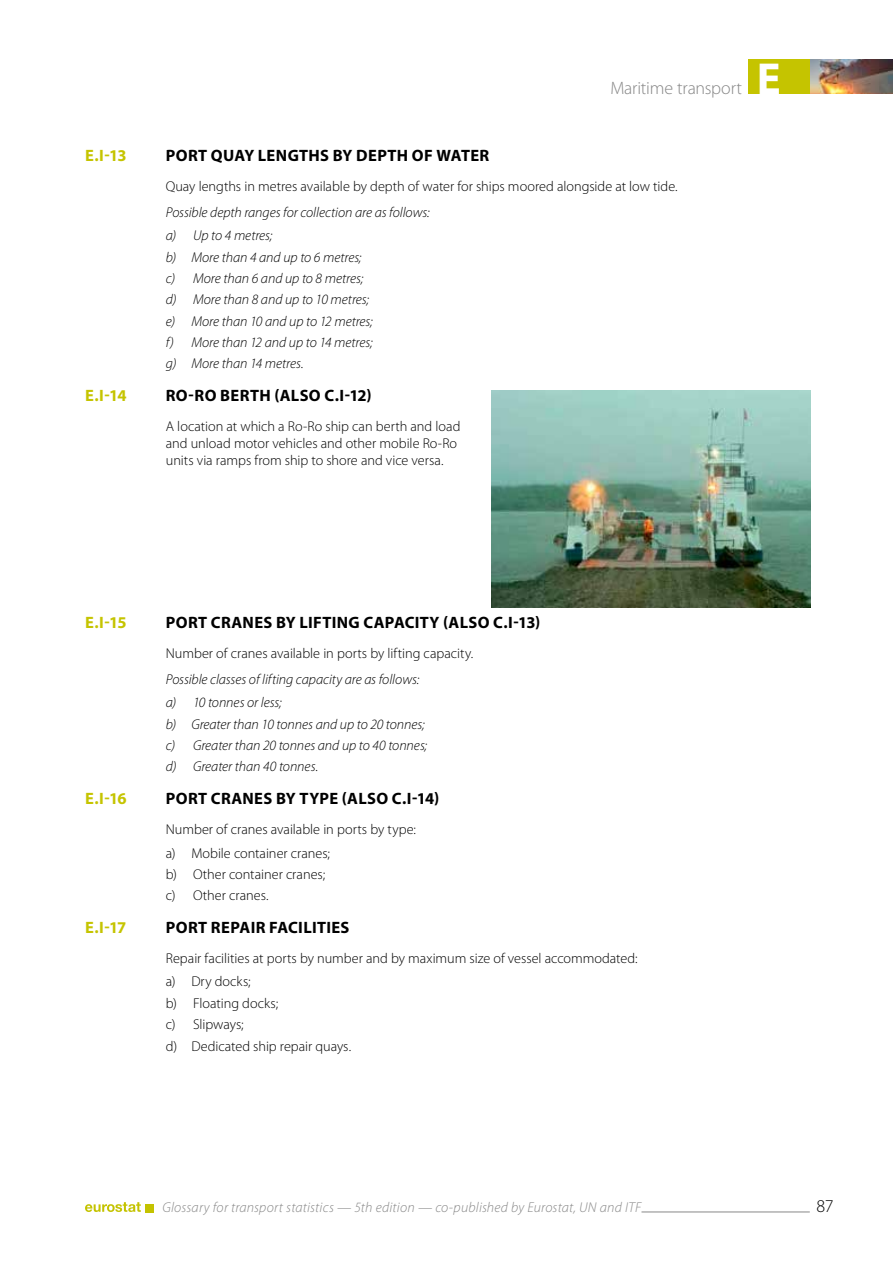
<style>
.page{position:relative;width:893px;height:1263px;background:#fff}
.page>*{position:absolute;margin:0;border:0;box-sizing:border-box;transform-origin:0 0}
.t1{font:700 45px "Myriad Pro";color:#fff}
.t2{font:300 18px "Myriad Pro";letter-spacing:-.01em;color:#878787}
.t3{font:300 18px "Myriad Pro";color:#000}
.t4{font:700 16.5px "Myriad Pro";letter-spacing:.02em;color:#000}
.t5{font:700 16.5px "Myriad Pro";letter-spacing:-.06em;color:#c5c400}
.t6{font:300 14.25px/21.3px "Myriad Pro";color:#000}
.t7{font:italic 300 14.25px/21.3px "Myriad Pro";letter-spacing:-.005em;color:#000}
.t8{font:italic 300 14.25px "Myriad Pro";letter-spacing:.015em;color:#878787}
</style>
<div class="page">
<div style="left:748px;top:60px;width:62px;height:34px;background:#c5c400"></div>
<img style="left:810px;top:60px;width:83px;height:34px">
<hr style="left:641px;top:1211px;width:169px;height:1px;background:#878787">
<svg style="left:85px;top:1202px;width:56px;height:10px"></svg>
<div style="left:145px;top:1204px;width:9px;height:8px;background:#c4c300"></div>
<img style="left:492px;top:390px;width:318px;height:217px">
<p class="t2" style="left:610px;top:77px;width:133px">Maritime transport</p>
<h1 class="t1" style="left:757px;top:49px;width:26px">E</h1>
<p class="t5" style="left:85px;top:145px;width:43px">E.I-13</p>
<p class="t4" style="left:166px;top:145px;width:325px">PORT QUAY LENGTHS BY DEPTH OF WATER</p>
<p class="t6" style="left:166px;top:176px;width:513px">Quay lengths in metres available by depth of water for ships moored alongside at low tide.</p>
<p class="t7" style="left:166px;top:200px;width:265px;line-height:23.5px">Possible depth ranges for collection are as follows: a) Up to 4 metres;</p>
<p class="t7" style="left:166px;top:246px;width:208px">b) More than 4 and up to 6 metres; c) More than 6 and up to 8 metres; d) More than 8 and up to 10 metres; e) More than 10 and up to 12 metres; f) More than 12 and up to 14 metres; g) More than 14 metres.</p>
<p class="t5" style="left:85px;top:385px;width:43px">E.I-14</p>
<p class="t4" style="left:166px;top:385px;width:207px">RO-RO BERTH (ALSO C.I-12)</p>
<p class="t6" style="left:166px;top:418px;width:296px;line-height:17.1px">A location at which a Ro-Ro ship can berth and load and unload motor vehicles and other mobile Ro-Ro units via ramps from ship to shore and vice versa.</p>
<p class="t5" style="left:85px;top:612px;width:43px">E.I-15</p>
<p class="t4" style="left:166px;top:612px;width:376px">PORT CRANES BY LIFTING CAPACITY (ALSO C.I-13)</p>
<p class="t6" style="left:166px;top:643px;width:309px">Number of cranes available in ports by lifting capacity.</p>
<p class="t7" style="left:166px;top:667px;width:255px;line-height:23.5px">Possible classes of lifting capacity are as follows: a) 10 tonnes or less;</p>
<p class="t7" style="left:166px;top:713px;width:263px">b) Greater than 10 tonnes and up to 20 tonnes; c) Greater than 20 tonnes and up to 40 tonnes; d) Greater than 40 tonnes.</p>
<p class="t5" style="left:85px;top:788px;width:43px">E.I-16</p>
<p class="t4" style="left:166px;top:788px;width:275px">PORT CRANES BY TYPE (ALSO C.I-14)</p>
<p class="t6" style="left:166px;top:817px;width:252px;line-height:23.5px">Number of cranes available in ports by type: a) Mobile container cranes;</p>
<p class="t6" style="left:166px;top:863px;width:161px">b) Other container cranes; c) Other cranes.</p>
<p class="t5" style="left:85px;top:917px;width:43px">E.I-17</p>
<p class="t4" style="left:166px;top:917px;width:185px">PORT REPAIR FACILITIES</p>
<p class="t6" style="left:166px;top:946px;width:473px;line-height:23.5px">Repair facilities at ports by number and by maximum size of vessel accommodated: a) Dry docks;</p>
<p class="t6" style="left:166px;top:992px;width:187px">b) Floating docks;<br>c) Slipways;<br>d) Dedicated ship repair quays.</p>
<p class="t8" style="left:162px;top:1199px;width:480px">Glossary for transport statistics — 5th edition — co-published by Eurostat, UN and ITF</p>
<p class="t3" style="left:816px;top:1195px;width:19px">87</p>
</div>
